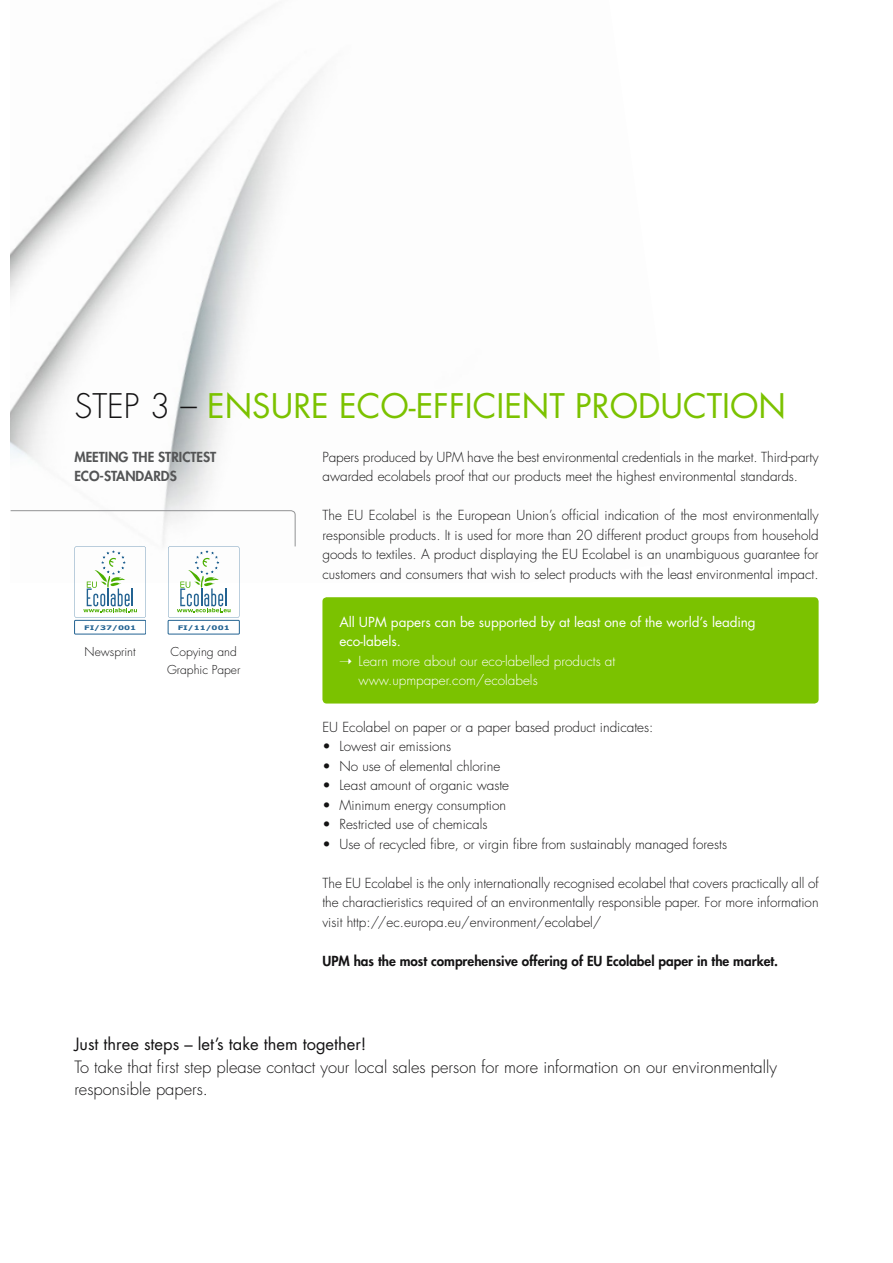
<style>
.page{position:relative;width:893px;height:1263px;background:#fff}
.page>*{position:absolute;margin:0;border:0;box-sizing:border-box;transform-origin:0 0}
.t1{font:33px "Futura Std";color:#7bc200}
.t2{font:300 16.5px/22.5px "Futura Std";color:#141314}
.t3{font:16.5px "Futura Std";color:#141314}
.t4{font:300 13.5px/19.5px "Futura Std";color:#141314;text-align:justify}
.t5{font:13.5px "Futura Std";letter-spacing:-.005em;color:#fff}
.t6{font:300 13.5px "Futura Std";color:#fff}
.t7{font:800 13.5px "Futura Std";color:#141314}
.t8{font:800 13.5px/19.5px "Futura Std";color:#545556}
.t9{font:300 12px/18px "Futura Std";color:#141314}
.t10{font:700 6.3px "Verdana";color:#236392;scale:1.34 1}
.s1{font-weight:300;color:#141314}
</style>
<div class="page">
<img style="left:11px;top:12px;width:312px;height:498px">
<div style="left:322px;top:597px;width:496px;height:107px;background:#7bc200;border-radius:4px"></div>
<div style="left:74px;top:620px;width:72px;height:14px;border:1px solid #236392"></div>
<svg style="left:11px;top:510px;width:285px;height:108px"></svg>
<div style="left:168px;top:620px;width:71px;height:14px;border:1px solid #236392"></div>
<h1 class="t1" style="left:74px;top:391px;width:713px"><span class="s1">STEP 3 –</span> ENSURE ECO-EFFICIENT PRODUCTION</h1>
<p class="t8" style="left:74px;top:448px;width:143px">MEETING THE STRICTEST<br>ECO-STANDARDS</p>
<p class="t4" style="left:322px;top:448px;width:498px">Papers produced by UPM have the best environmental credentials in the market. Third-party awarded ecolabels proof that our products meet the highest environmental standards.</p>
<p class="t4" style="left:322px;top:507px;width:498px">The EU Ecolabel is the European Union’s official indication of the most environmentally responsible products. It is used for more than 20 different product groups from household goods to textiles. A product displaying the EU Ecolabel is an unambiguous guarantee for customers and consumers that wish to select products with the least environmental impact.</p>
<p class="t10" style="left:84px;top:624px;width:40px">FI/37/001</p>
<p class="t10" style="left:178px;top:624px;width:40px">FI/11/001</p>
<p class="t9" style="left:85px;top:644px;width:52px">Newsprint</p>
<p class="t9" style="left:167px;top:644px;width:75px">Copying and<br>Graphic Paper</p>
<p class="t5" style="left:339px;top:615px;width:418px">All UPM papers can be supported by at least one of the world’s leading</p>
<p class="t5" style="left:339px;top:635px;width:63px">eco-labels.</p>
<p class="t6" style="left:339px;top:654px;width:277px">➝ Learn more about our eco-labelled products at</p>
<p class="t6" style="left:359px;top:674px;width:181px">www.upmpaper.com/ecolabels</p>
<p class="t4" style="left:322px;top:718px;width:332px">EU Ecolabel on paper or a paper based product indicates:</p>
<p class="t4" style="left:322px;top:738px;width:130px">• Lowest air emissions</p>
<p class="t4" style="left:322px;top:757px;width:179px">• No use of elemental chlorine</p>
<p class="t4" style="left:322px;top:777px;width:188px">• Least amount of organic waste</p>
<p class="t4" style="left:322px;top:796px;width:185px">• Minimum energy consumption</p>
<p class="t4" style="left:322px;top:816px;width:167px">• Restricted use of chemicals</p>
<p class="t4" style="left:322px;top:835px;width:406px">• Use of recycled fibre, or virgin fibre from sustainably managed forests</p>
<p class="t4" style="left:322px;top:874px;width:498px">The EU Ecolabel is the only internationally recognised ecolabel that covers practically all of the charactieristics required of an environmentally responsible paper. For more information visit http://ec.europa.eu/environment/ecolabel/</p>
<p class="t7" style="left:322px;top:954px;width:457px">UPM has the most comprehensive offering of EU Ecolabel paper in the market.</p>
<p class="t3" style="left:74px;top:1036px;width:294px">Just three steps – let’s take them together!</p>
<p class="t2" style="left:74px;top:1057px;width:704px">To take that first step please contact your local sales person for more information on our environmentally responsible papers.</p>
</div>
